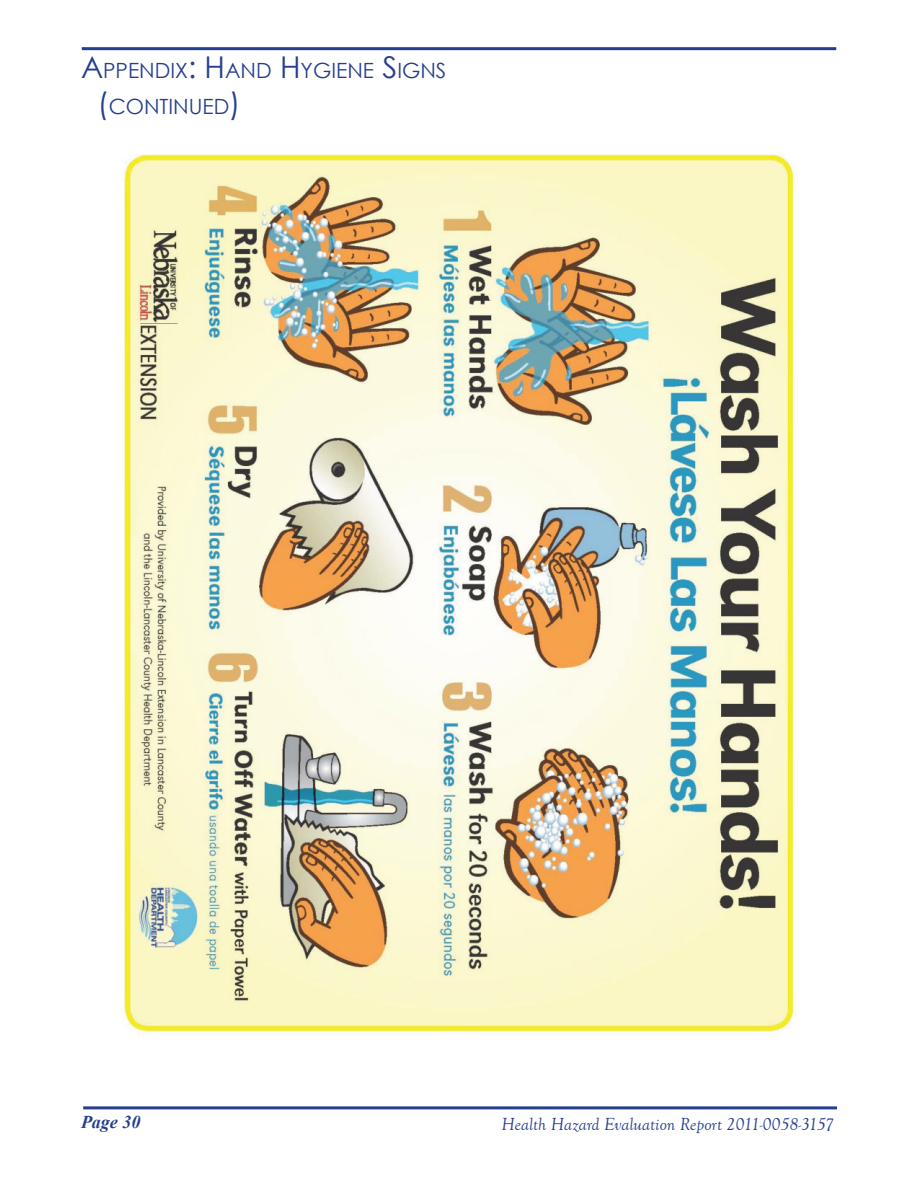
<style>
.page{position:relative;width:918px;height:1188px;background:#fff}
.page>*{position:absolute;margin:0;border:0;box-sizing:border-box;transform-origin:0 0}
.HHE_Main_Heading{font:21px "Century Gothic";color:#253f8e}
.t1{font:italic 18px "Goudy Old Style T";color:#253f8e}
.t2{font:italic 700 18px "Times New Roman";color:#253f8e}
.s1{font-size:30px}
</style>
<div class="page">
<hr style="left:83px;top:1106px;width:754px;height:3px;background:#253f8e">
<hr style="left:82px;top:47px;width:754px;height:3px;background:#253f8e">
<img style="left:124px;top:154px;width:674px;height:881px">
<p class="HHE_Main_Heading" style="left:81px;top:55px;width:367px"><span class="s1">A</span>PPENDIX<span class="s1">: H</span>AND <span class="s1">H</span>YGIENE <span class="s1">S</span>IGNS</p>
<p class="HHE_Main_Heading" style="left:98px;top:91px;width:144px"><span class="s1">(</span>CONTINUED<span class="s1">)</span></p>
<p class="t2" style="left:81px;top:1110px;width:61px">Page 30</p>
<p class="t1" style="left:501px;top:1114px;width:334px">Health Hazard Evaluation Report 2011-0058-3157</p>
</div>
